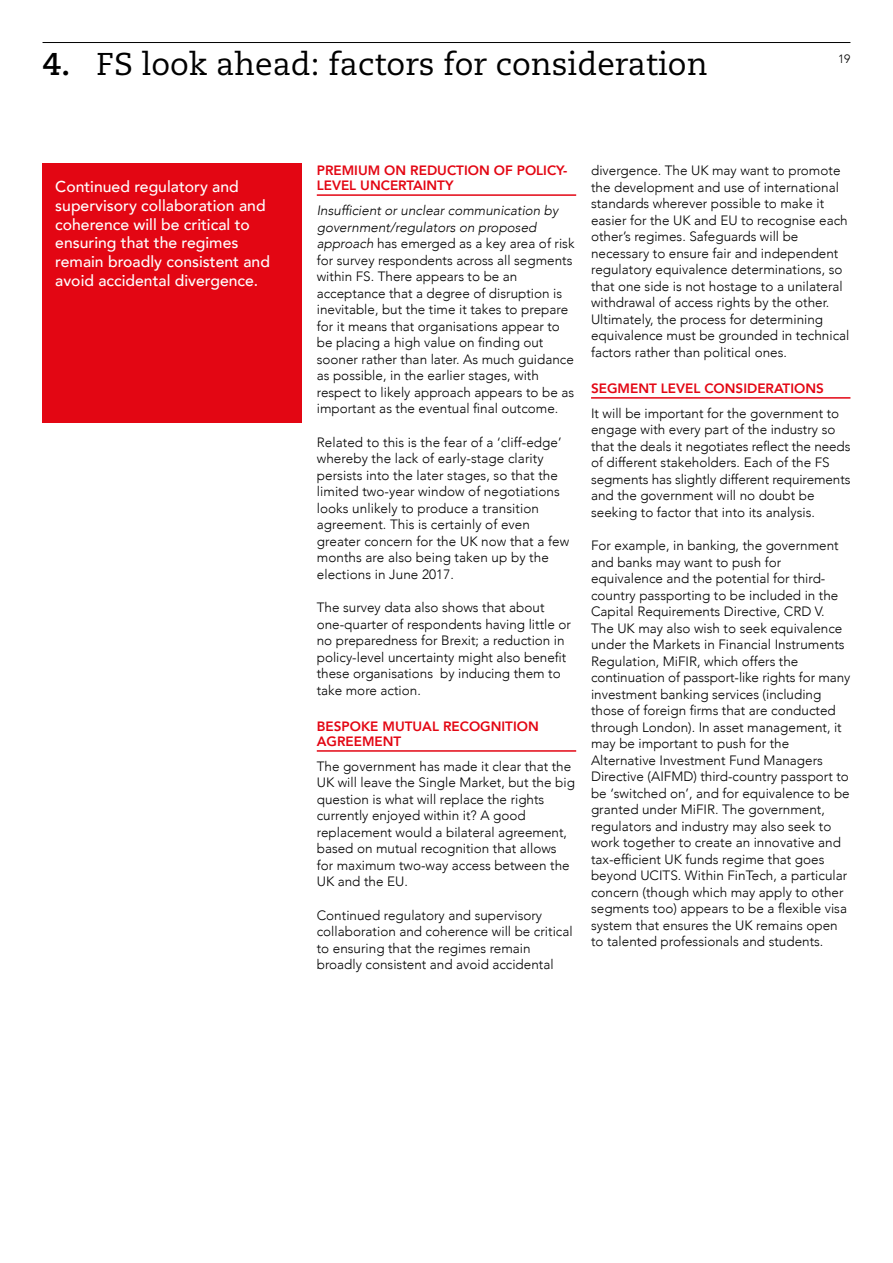
<style>
.page{position:relative;width:893px;height:1263px;background:#fff}
.page>*{position:absolute;margin:0;border:0;box-sizing:border-box;transform-origin:0 0}
.t1{font:31.5px "Caecilia";color:#000}
.t2{font:500 15.75px/18.8px "Avenir";color:#fff}
.t3{font:300 13.5px/16.5px "Avenir";color:#000}
.t4{font:800 13.5px/15px "Avenir";color:#e30613}
.t5{font:300 12px "Avenir";color:#000}
.s1{font-weight:700}
.s2{font-style:italic}
</style>
<div class="page">
<hr style="left:317px;top:194px;width:259px;height:2px;background:#e30613">
<hr style="left:317px;top:750px;width:259px;height:2px;background:#e30613">
<hr style="left:591px;top:397px;width:259px;height:2px;background:#e30613">
<hr style="left:43px;top:42px;width:807px;height:1px;background:#000">
<div style="left:43px;top:164px;width:259px;height:259px;background:#e30613"></div>
<h1 class="t1" style="left:43px;top:46px;width:667px"><span class="s1">4.</span> FS look ahead: factors for consideration</h1>
<p class="t5" style="left:838px;top:52px;width:14px">19</p>
<p class="t2" style="left:55px;top:177px;width:216px">Continued regulatory and supervisory collaboration and coherence will be critical to ensuring that the regimes remain broadly consistent and avoid accidental divergence.</p>
<p class="t4" style="left:317px;top:163px;width:252px">PREMIUM ON REDUCTION OF POLICY-<br>LEVEL UNCERTAINTY</p>
<p class="t3" style="left:317px;top:202px;width:259px"><span class="s2">Insufficient or unclear communication by government/regulators on proposed approach</span> has emerged as a key area of risk for survey respondents across all segments within FS. There appears to be an acceptance that a degree of disruption is inevitable, but the time it takes to prepare for it means that organisations appear to be placing a high value on finding out sooner rather than later. As much guidance as possible, in the earlier stages, with respect to likely approach appears to be as important as the eventual final outcome.</p>
<p class="t3" style="left:317px;top:434px;width:254px">Related to this is the fear of a ‘cliff-edge’ whereby the lack of early-stage clarity persists into the later stages, so that the limited two-year window of negotiations looks unlikely to produce a transition agreement. This is certainly of even greater concern for the UK now that a few months are also being taken up by the elections in June 2017.</p>
<p class="t3" style="left:317px;top:599px;width:256px">The survey data also shows that about one-quarter of respondents having little or no preparedness for Brexit; a reduction in policy-level uncertainty might also benefit these organisations by inducing them to take more action.</p>
<p class="t4" style="left:317px;top:719px;width:223px">BESPOKE MUTUAL RECOGNITION<br>AGREEMENT</p>
<p class="t3" style="left:317px;top:758px;width:260px">The government has made it clear that the UK will leave the Single Market, but the big question is what will replace the rights currently enjoyed within it? A good replacement would a bilateral agreement, based on mutual recognition that allows for maximum two-way access between the UK and the EU.</p>
<p class="t3" style="left:317px;top:907px;width:257px">Continued regulatory and supervisory collaboration and coherence will be critical to ensuring that the regimes remain broadly consistent and avoid accidental</p>
<p class="t3" style="left:591px;top:162px;width:260px">divergence. The UK may want to promote the development and use of international standards wherever possible to make it easier for the UK and EU to recognise each other’s regimes. Safeguards will be necessary to ensure fair and independent regulatory equivalence determinations, so that one side is not hostage to a unilateral withdrawal of access rights by the other.<br>Ultimately, the process for determining equivalence must be grounded in technical factors rather than political ones.</p>
<p class="t4" style="left:591px;top:381px;width:234px">SEGMENT LEVEL CONSIDERATIONS</p>
<p class="t3" style="left:591px;top:405px;width:261px">It will be important for the government to engage with every part of the industry so that the deals it negotiates reflect the needs of different stakeholders. Each of the FS segments has slightly different requirements and the government will no doubt be seeking to factor that into its analysis.</p>
<p class="t3" style="left:591px;top:537px;width:261px">For example, in banking, the government and banks may want to push for equivalence and the potential for third&shy;country passporting to be included in the Capital Requirements Directive, CRD V.<br>The UK may also wish to seek equivalence under the Markets in Financial Instruments Regulation, MiFIR, which offers the continuation of passport-like rights for many investment banking services (including those of foreign firms that are conducted through London). In asset management, it may be important to push for the Alternative Investment Fund Managers Directive (AIFMD) third-country passport to be ‘switched on’, and for equivalence to be granted under MiFIR. The government, regulators and industry may also seek to work together to create an innovative and tax-efficient UK funds regime that goes beyond UCITS. Within FinTech, a particular concern (though which may apply to other segments too) appears to be a flexible visa system that ensures the UK remains open to talented professionals and students.</p>
</div>
